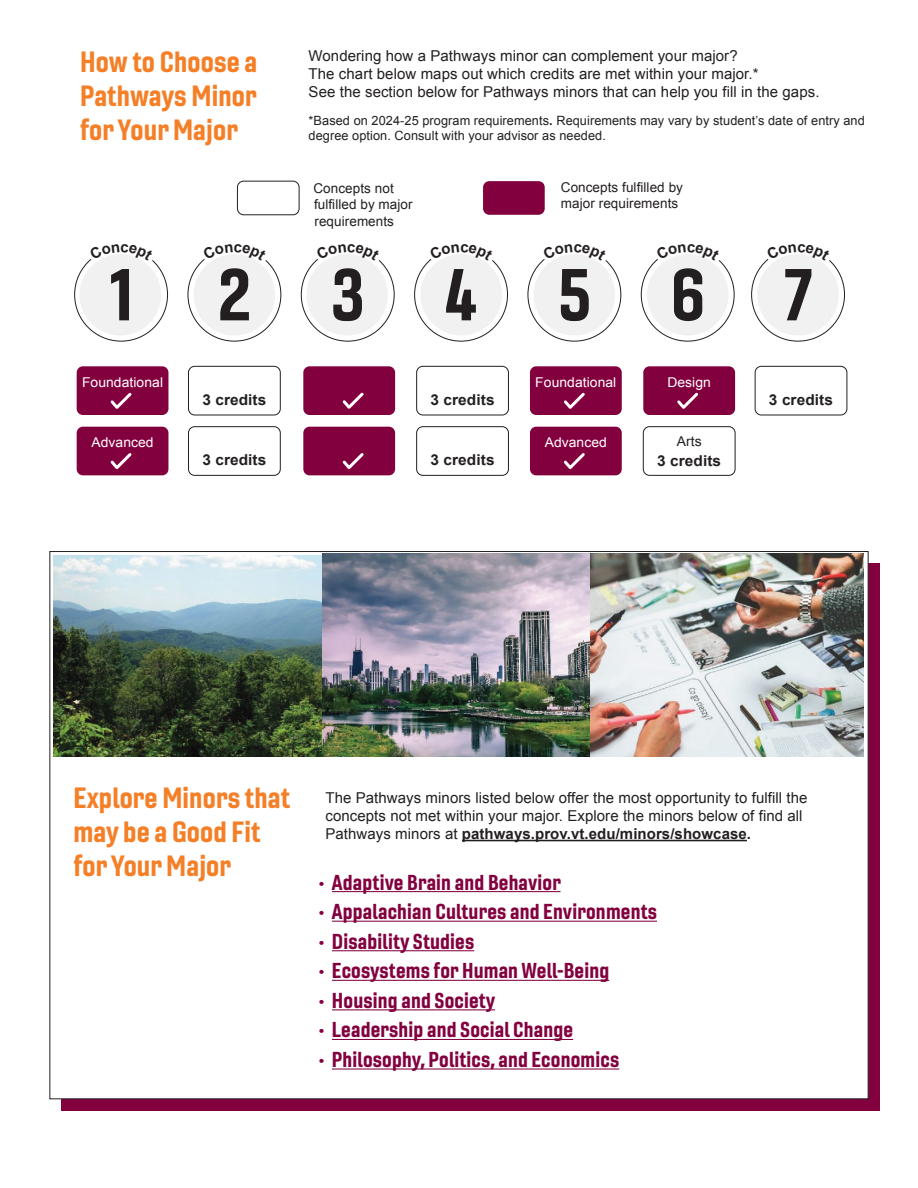
<style>
.page{position:relative;width:918px;height:1188px;background:#fff}
.page>*{position:absolute;margin:0;border:0;box-sizing:border-box;transform-origin:0 0}
.t1{font:71.25px "Gineso Con Bol";color:#231f20}
.t2{font:28.5px/34.2px "Gineso Con Bol";letter-spacing:.005em;color:#f57f27}
.t3{font:21px "Gineso Con Bol";letter-spacing:.01em;color:#83003f}
.t4{font:15px/18px "Arial";letter-spacing:.005em;color:#231f20}
.t5{font:700 15px "Arial";letter-spacing:.005em;color:#231f20}
.t6{font:13.5px/16.2px "Arial";letter-spacing:.005em;color:#231f20}
.t7{font:13.5px "Arial";letter-spacing:.005em;color:#fff}
.t8{font:12.75px/15.3px "Arial";letter-spacing:.005em;color:#231f20}
.s1{font-weight:700}
</style>
<div class="page">
<div style="left:62px;top:564px;width:818px;height:547px;background:#83003f"></div>
<div style="left:49px;top:551px;width:820px;height:548px;background:#fff;border:1px solid #231f20"></div>
<hr style="left:462px;top:840px;width:285px;height:1px;background:#231f20">
<img style="left:54px;top:555px;width:269px;height:202px">
<img style="left:323px;top:554px;width:268px;height:203px">
<img style="left:591px;top:554px;width:273px;height:203px">
<hr style="left:332px;top:891px;width:229px;height:1px;background:#83003f">
<hr style="left:332px;top:921px;width:325px;height:1px;background:#83003f">
<hr style="left:332px;top:950px;width:142px;height:1px;background:#83003f">
<hr style="left:332px;top:980px;width:277px;height:1px;background:#83003f">
<hr style="left:332px;top:1009px;width:163px;height:1px;background:#83003f">
<hr style="left:332px;top:1039px;width:241px;height:1px;background:#83003f">
<hr style="left:332px;top:1068px;width:287px;height:2px;background:#83003f">
<div style="left:188px;top:366px;width:92px;height:49px;border:1px solid #231f20;border-radius:6px"></div>
<div style="left:416px;top:366px;width:93px;height:49px;border:1px solid #231f20;border-radius:6px"></div>
<div style="left:755px;top:366px;width:92px;height:49px;border:1px solid #231f20;border-radius:6px"></div>
<div style="left:237px;top:181px;width:62px;height:34px;border:1px solid #231f20;border-radius:6px"></div>
<div style="left:483px;top:181px;width:62px;height:34px;background:#83003f;border-radius:6px"></div>
<div style="left:188px;top:426px;width:92px;height:50px;border:1px solid #231f20;border-radius:6px"></div>
<div style="left:416px;top:426px;width:93px;height:50px;border:1px solid #231f20;border-radius:6px"></div>
<div style="left:643px;top:426px;width:92px;height:50px;border:1px solid #231f20;border-radius:6px"></div>
<div style="left:530px;top:366px;width:92px;height:49px;background:#83003f;border-radius:6px"></div>
<svg style="left:564px;top:392px;width:21px;height:17px"></svg>
<div style="left:77px;top:366px;width:91px;height:49px;background:#83003f;border-radius:6px"></div>
<svg style="left:110px;top:392px;width:22px;height:17px"></svg>
<div style="left:303px;top:427px;width:92px;height:48px;background:#83003f;border-radius:6px"></div>
<svg style="left:342px;top:453px;width:22px;height:16px"></svg>
<div style="left:303px;top:366px;width:92px;height:49px;background:#83003f;border-radius:6px"></div>
<svg style="left:342px;top:392px;width:22px;height:17px"></svg>
<div style="left:643px;top:366px;width:92px;height:49px;background:#83003f;border-radius:6px"></div>
<svg style="left:677px;top:392px;width:22px;height:17px"></svg>
<div style="left:530px;top:427px;width:92px;height:48px;background:#83003f;border-radius:6px"></div>
<svg style="left:564px;top:453px;width:21px;height:16px"></svg>
<div style="left:77px;top:427px;width:91px;height:48px;background:#83003f;border-radius:6px"></div>
<svg style="left:110px;top:453px;width:22px;height:16px"></svg>
<svg style="left:751px;top:254px;width:94px;height:88px"></svg>
<svg style="left:641px;top:254px;width:94px;height:88px"></svg>
<svg style="left:528px;top:254px;width:93px;height:88px"></svg>
<svg style="left:414px;top:254px;width:94px;height:88px"></svg>
<svg style="left:301px;top:254px;width:94px;height:88px"></svg>
<svg style="left:188px;top:254px;width:93px;height:88px"></svg>
<svg style="left:74px;top:254px;width:94px;height:88px"></svg>
<h2 class="t2" style="left:80px;top:44px;width:179px;text-align:justify">How to Choose a Pathways Minor for Your Major</h2>
<p class="t4" style="left:309px;top:47px;width:512px">Wondering how a Pathways minor can complement your major?<br>The chart below maps out which credits are met within your major.*<br>See the section below for Pathways minors that can help you fill in the gaps.</p>
<p class="t8" style="left:309px;top:113px;width:558px">*Based on 2024-25 program requirements<span class="s1">.</span> Requirements may vary by student’s date of entry and degree option. Consult with your advisor as needed.</p>
<h1 class="t1" style="left:110px;top:249px;width:25px">1</h1>
<h1 class="t1" style="left:218px;top:249px;width:35px">2</h1>
<p class="t6" style="left:313px;top:181px;width:101px">Concepts not fulfilled by major requirements</p>
<p class="t6" style="left:561px;top:180px;width:124px">Concepts fulfilled by major requirements</p>
<h1 class="t1" style="left:331px;top:249px;width:35px">3</h1>
<h1 class="t1" style="left:445px;top:249px;width:34px">4</h1>
<h1 class="t1" style="left:558px;top:249px;width:34px">5</h1>
<h1 class="t1" style="left:671px;top:249px;width:36px">6</h1>
<p class="t7" style="left:82px;top:373px;width:83px">Foundational</p>
<p class="t7" style="left:535px;top:373px;width:83px">Foundational</p>
<p class="t7" style="left:667px;top:373px;width:45px">Design</p>
<h1 class="t1" style="left:784px;top:249px;width:30px">7</h1>
<p class="t5" style="left:202px;top:390px;width:66px">3 credits</p>
<p class="t5" style="left:431px;top:390px;width:66px">3 credits</p>
<p class="t5" style="left:769px;top:390px;width:66px">3 credits</p>
<p class="t7" style="left:91px;top:433px;width:64px">Advanced</p>
<p class="t7" style="left:545px;top:433px;width:64px">Advanced</p>
<p class="t5" style="left:202px;top:450px;width:66px">3 credits</p>
<p class="t5" style="left:431px;top:450px;width:66px">3 credits</p>
<p class="t6" style="left:677px;top:433px;width:26px">Arts</p>
<p class="t5" style="left:657px;top:450px;width:66px">3 credits</p>
<h2 class="t2" style="left:73px;top:780px;width:218px">Explore Minors that may be a Good Fit for Your Major</h2>
<p class="t4" style="left:325px;top:789px;width:484px">The Pathways minors listed below offer the most opportunity to fulfill the concepts not met within your major. Explore the minors below of find all<br>Pathways minors at <span class="s1">pathways.prov.vt.edu/minors/showcase.</span></p>
<h3 class="t3" style="left:318px;top:868px;width:244px">• Adaptive Brain and Behavior</h3>
<h3 class="t3" style="left:318px;top:898px;width:340px">• Appalachian Cultures and Environments</h3>
<h3 class="t3" style="left:318px;top:928px;width:157px">• Disability Studies</h3>
<h3 class="t3" style="left:318px;top:957px;width:292px">• Ecosystems for Human Well-Being</h3>
<h3 class="t3" style="left:318px;top:987px;width:178px">• Housing and Society</h3>
<h3 class="t3" style="left:318px;top:1016px;width:256px">• Leadership and Social Change</h3>
<h3 class="t3" style="left:318px;top:1046px;width:302px">• Philosophy, Politics, and Economics</h3>
</div>
